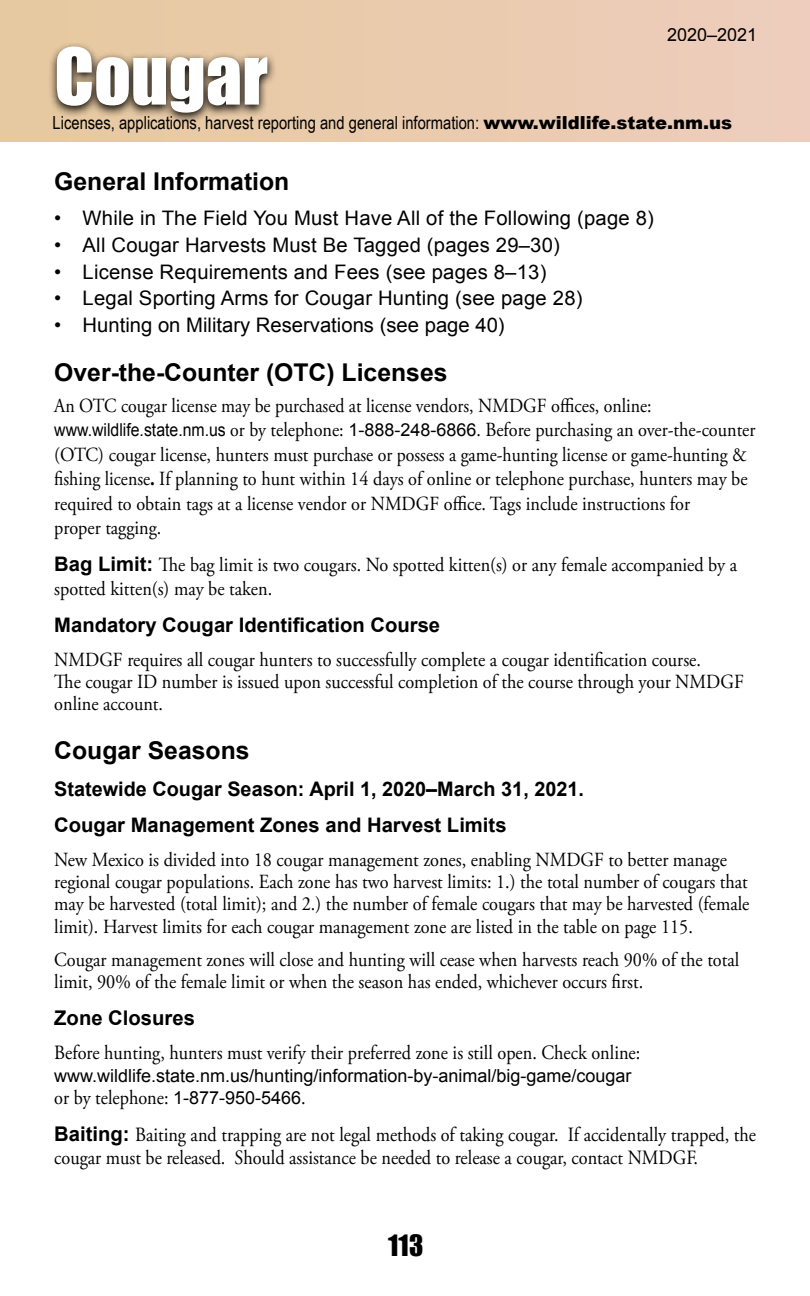
<style>
.page{position:relative;width:810px;height:1296px;background:#fff}
.page>*{position:absolute;margin:0;border:0;box-sizing:border-box;transform-origin:0 0}
.t1{font:72px "Impact";color:#fff}
.t2{font:27px "Impact";color:#000}
.t3{font:700 24.53px "Arial";color:#000}
.t4{font:20.25px/37.1px "Adobe Garamond Pro";color:#000;scale:.9 1}
.t5{font:700 20.25px "Arial";color:#000}
.t6{font:20.03px/22.3px "Adobe Garamond Pro";color:#000;scale:.91 1}
.t7{font:20.03px/24.5px "Adobe Garamond Pro";color:#000;scale:.89 1}
.t8{font:20.03px "Arial";letter-spacing:.01em;color:#000}
.t9{font:700 20.03px/36.7px "Arial";color:#000}
.t10{font:18px "Arial Narrow";color:#000}
.t11{font:18px "Arial";color:#000}
.s1{font-family:"Arial";font-weight:900}
.s2{font-family:"Arial";font-size:17.78px}
.s3{font-weight:700}
.s4{font-family:"Arial";font-weight:700}
.s5{font-family:"Arial";font-size:18px}
</style>
<div class="page">
<div style="left:0;top:0;width:810px;height:142px;background:linear-gradient(to right,#e6c99e,#eecdbd)"></div>
<svg style="left:48px;top:42px;width:228px;height:83px;background:#86755f"></svg>
<p class="t11" style="left:667px;top:22px;width:92px">2020–2021</p>
<h1 class="t1" style="left:54px;top:21px;width:215px">COUGAR</h1>
<p class="t10" style="left:53px;top:110px;width:681px">Licenses, applications, harvest reporting and general information: <span class="s1">www.wildlife.state.nm.us</span></p>
<p class="t3" style="left:54px;top:165px;width:237px">General Information</p>
<p class="t8" style="left:54px;top:205px;width:601px">• While in The Field You Must Have All of the Following (page 8)</p>
<p class="t8" style="left:54px;top:232px;width:507px">• All Cougar Harvests Must Be Tagged (pages 29–30)</p>
<p class="t8" style="left:54px;top:258px;width:494px">• License Requirements and Fees (see pages 8–13)</p>
<p class="t8" style="left:54px;top:285px;width:530px">• Legal Sporting Arms for Cougar Hunting (see page 28)</p>
<p class="t8" style="left:54px;top:312px;width:452px">• Hunting on Military Reservations (see page 40)</p>
<p class="t3" style="left:54px;top:356px;width:395px">Over-the-Counter (OTC) Licenses</p>
<p class="t7" style="left:54px;top:394px;width:790px">An OTC cougar license may be purchased at license vendors, NMDGF offices, online:<br><span class="s2">www.wildlife. state. nm. us</span> or by telephone: <span class="s2">1-888-248-6866</span>. Before purchasing an over-the-counter (OTC) cougar license, hunters must purchase or possess a game-hunting license or game-hunting &amp; fishing license<span class="s3">.</span> If planning to hunt within 14 days of online or telephone purchase, hunters may be required to obtain tags at a license vendor or NMDGF office. Tags include instructions for<br>proper tagging.</p>
<p class="t6" style="left:54px;top:553px;width:752px;line-height:24.5px"><span class="s4">Bag Limit:</span> The bag limit is two cougars. No spotted kitten(s) or any female accompanied by a spotted kitten(s) may be taken.</p>
<p class="t9" style="left:54px;top:607px;width:387px">Mandatory Cougar Identification Course</p>
<p class="t6" style="left:54px;top:649px;width:759px">NMDGF requires all cougar hunters to successfully complete a cougar identification course.<br>The cougar ID number is issued upon successful completion of the course through your NMDGF online account.</p>
<p class="t3" style="left:54px;top:734px;width:197px">Cougar Seasons</p>
<p class="t9" style="left:54px;top:771px;width:531px">Statewide Cougar Season: April 1, 2020–March 31, 2021.<br>Cougar Management Zones and Harvest Limits</p>
<p class="t6" style="left:54px;top:849px;width:766px">New Mexico is divided into 18 cougar management zones, enabling NMDGF to better manage regional cougar populations. Each zone has two harvest limits: 1.) the total number of cougars that may be harvested (total limit); and 2.) the number of female cougars that may be harvested (female limit). Harvest limits for each cougar management zone are listed in the table on page 115.</p>
<p class="t6" style="left:54px;top:949px;width:754px">Cougar management zones will close and hunting will cease when harvests reach 90% of the total limit, 90% of the female limit or when the season has ended, whichever occurs first.</p>
<p class="t5" style="left:54px;top:1005px;width:142px">Zone Closures</p>
<p class="t4" style="left:54px;top:1035px;width:653px">Before hunting, hunters must verify their preferred zone is still open. Check online:</p>
<p class="t11" style="left:54px;top:1063px;width:579px">www.wildlife.state. nm. us/hunting/information-by-animal/big-game/cougar</p>
<p class="t4" style="left:54px;top:1080px;width:781px">or by telephone: <span class="s5">1-877-950-5466</span>.<br><span class="s4">Baiting:</span> Baiting and trapping are not legal methods of taking cougar. If accidentally trapped, the</p>
<p class="t4" style="left:54px;top:1139px;width:717px">cougar must be released. Should assistance be needed to release a cougar, contact NMDGF.</p>
<h2 class="t2" style="left:388px;top:1224px;width:37px">113</h2>
</div>
